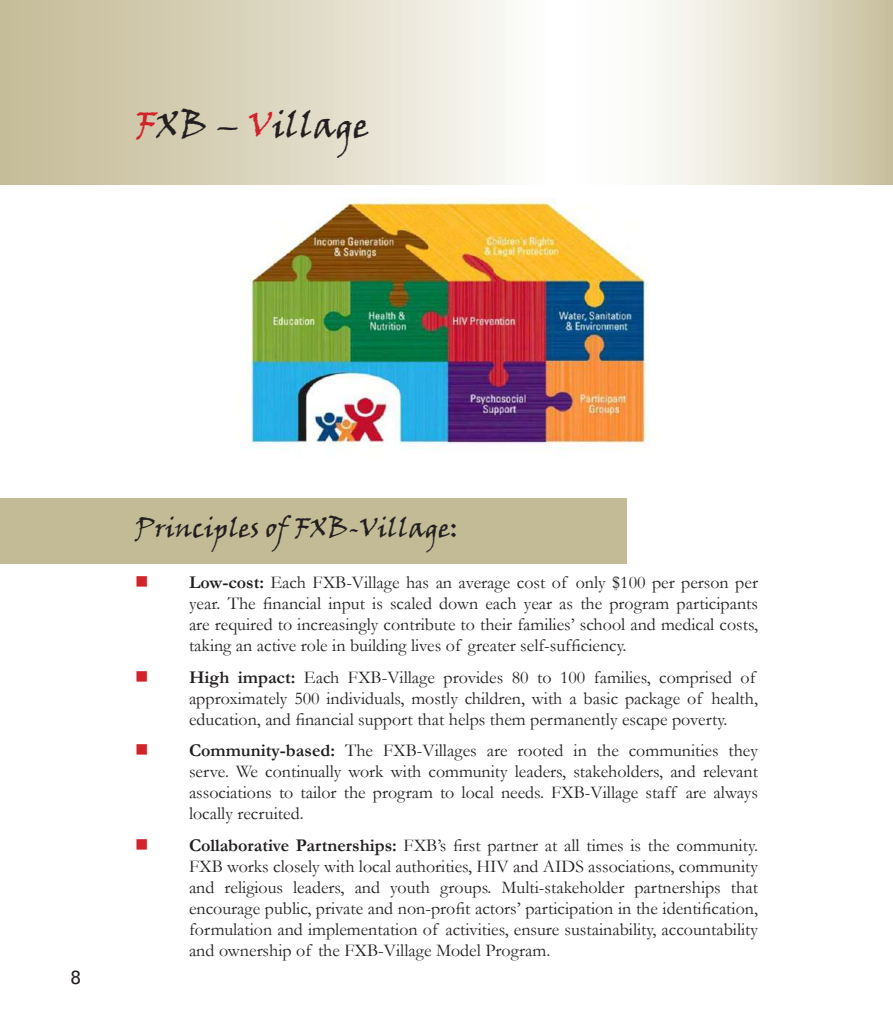
<style>
.page{position:relative;width:893px;height:1021px;background:#fff}
.page>*{position:absolute;margin:0;border:0;box-sizing:border-box;transform-origin:0 0}
.t1{font:36px "Viner Hand ITC";color:#231f20}
.t2{font:27px "Viner Hand ITC";color:#231f20}
.t3{font:18px/21px "Garamond";color:#231f20;text-align:justify}
.t4{font:700 18px "Bell Gothic Std";color:#231f20}
.s1{color:#d1232a}
.s2{font-weight:700}
</style>
<div class="page">
<svg style="left:0;top:0;width:893px;height:184px"></svg>
<img style="left:247px;top:199px;width:402px;height:253px">
<div style="left:1px;top:498px;width:626px;height:65px;background:#c3bb95"></div>
<h1 class="t1" style="left:135px;top:103px;width:236px"><span class="s1">F</span>XB – <span class="s1">V</span>illage</h1>
<p class="t4" style="left:71px;top:966px;width:12px">8</p>
<h2 class="t2" style="left:135px;top:510px;width:325px">Principles of FXB-Village:</h2>
<p class="t3" style="left:189px;top:571px;width:570px"><span class="s2">Low-cost:</span> Each FXB-Village has an average cost of only $100 per person per year. The financial input is scaled down each year as the program participants are required to increasingly contribute to their families’ school and medical costs, taking an active role in building lives of greater self-sufficiency.</p>
<p class="t3" style="left:189px;top:666px;width:570px;text-align:left"><span class="s2">High impact:</span> Each FXB-Village provides 80 to 100 families, comprised of approximately 500 individuals, mostly children, with a basic package of health, education, and financial support that helps them permanently escape poverty.</p>
<p class="t3" style="left:189px;top:739px;width:570px"><span class="s2">Community-based:</span> The FXB-Villages are rooted in the communities they serve. We continually work with community leaders, stakeholders, and relevant associations to tailor the program to local needs. FXB-Village staff are always locally recruited.</p>
<p class="t3" style="left:189px;top:834px;width:570px"><span class="s2">Collaborative Partnerships:</span> FXB’s first partner at all times is the community.<br>FXB works closely with local authorities, HIV and AIDS associations, community and religious leaders, and youth groups. Multi-stakeholder partnerships that encourage public, private and non-profit actors’ participation in the identification, formulation and implementation of activities, ensure sustainability, accountability and ownership of the FXB-Village Model Program.</p>
</div>
